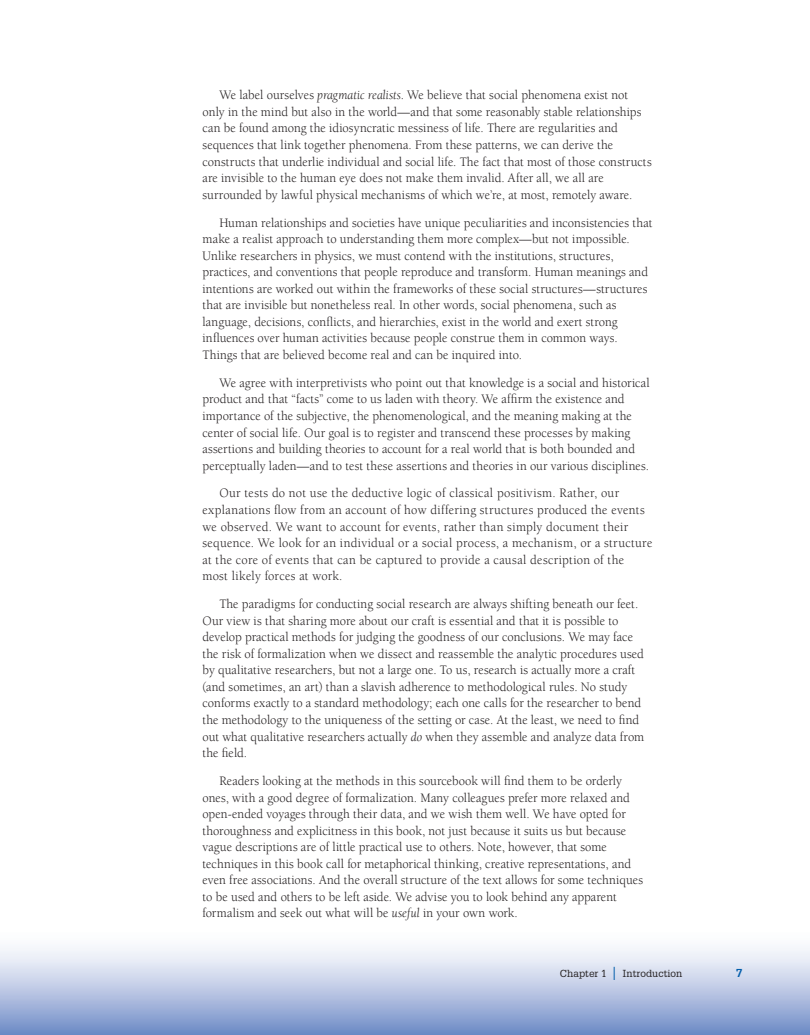
<style>
.page{position:relative;width:810px;height:1035px;background:#fff}
.page>*{position:absolute;margin:0;border:0;box-sizing:border-box;transform-origin:0 0}
.Body_Text_Indent{font:13.25px/16.5px "Berkeley Std";letter-spacing:.005em;color:#231f20;scale:.95 1}
.Body_Text_Indent-2{font:13.25px/16.5px "Berkeley Std";letter-spacing:.025em;color:#231f20;scale:.95 1}
.t1{font:700 11.25px "Glypha LT Std";color:#015dab}
.t2{font:10px "Glypha LT Std";letter-spacing:.01em;color:#231f20}
.s1{font-style:italic}
.s2{font-size:18px;color:#015dab}
</style>
<div class="page">
<div style="left:0;top:928px;width:810px;height:107px;background:linear-gradient(to bottom,#fff,#7791c9)"></div>
<p class="Body_Text_Indent" style="left:202px;top:87px;width:474px;text-indent:17px">We label ourselves <span class="s1">pragmatic realists</span>. We believe that social phenomena exist not only in the mind but also in the world—and that some reasonably stable relationships can be found among the idiosyncratic messiness of life. There are regularities and sequences that link together phenomena. From these patterns, we can derive the constructs that underlie individual and social life. The fact that most of those constructs are invisible to the human eye does not make them invalid. After all, we all are surrounded by lawful physical mechanisms of which we’re, at most, remotely aware.</p>
<p class="Body_Text_Indent" style="left:202px;top:214px;width:475px;text-indent:17px">Human relationships and societies have unique peculiarities and inconsistencies that make a realist approach to understanding them more complex—but not impossible.<br>Unlike researchers in physics, we must contend with the institutions, structures, practices, and conventions that people reproduce and transform. Human meanings and intentions are worked out within the frameworks of these social structures—structures that are invisible but nonetheless real. In other words, social phenomena, such as language, decisions, conflicts, and hierarchies, exist in the world and exert strong influences over human activities because people construe them in common ways.<br>Things that are believed become real and can be inquired into.</p>
<p class="Body_Text_Indent" style="left:202px;top:375px;width:472px;text-indent:17px">We agree with interpretivists who point out that knowledge is a social and historical product and that “facts” come to us laden with theory. We affirm the existence and importance of the subjective, the phenomenological, and the meaning making at the center of social life. Our goal is to register and transcend these processes by making assertions and building theories to account for a real world that is both bounded and perceptually laden—and to test these assertions and theories in our various disciplines.</p>
<p class="Body_Text_Indent-2" style="left:202px;top:485px;width:475px;text-indent:17px">Our tests do not use the deductive logic of classical positivism. Rather, our explanations flow from an account of how differing structures produced the events we observed. We want to account for events, rather than simply document their sequence. We look for an individual or a social process, a mechanism, or a structure at the core of events that can be captured to provide a causal description of the most likely forces at work.</p>
<p class="Body_Text_Indent" style="left:202px;top:596px;width:467px;text-indent:17px">The paradigms for conducting social research are always shifting beneath our feet.<br>Our view is that sharing more about our craft is essential and that it is possible to develop practical methods for judging the goodness of our conclusions. We may face the risk of formalization when we dissect and reassemble the analytic procedures used by qualitative researchers, but not a large one. To us, research is actually more a craft (and sometimes, an art) than a slavish adherence to methodological rules. No study conforms exactly to a standard methodology; each one calls for the researcher to bend the methodology to the uniqueness of the setting or case. At the least, we need to find out what qualitative researchers actually <span class="s1">do</span> when they assemble and analyze data from the field.</p>
<p class="Body_Text_Indent" style="left:202px;top:773px;width:465px;text-indent:17px">Readers looking at the methods in this sourcebook will find them to be orderly ones, with a good degree of formalization. Many colleagues prefer more relaxed and open-ended voyages through their data, and we wish them well. We have opted for thoroughness and explicitness in this book, not just because it suits us but because vague descriptions are of little practical use to others. Note, however, that some techniques in this book call for metaphorical thinking, creative representations, and even free associations. And the overall structure of the text allows for some techniques to be used and others to be left aside. We advise you to look behind any apparent formalism and seek out what will be <span class="s1">useful</span> in your own work.</p>
<p class="t2" style="left:560px;top:967px;width:124px">Chapter 1 <span class="s2">|</span> Introduction</p>
<p class="t1" style="left:736px;top:966px;width:8px">7</p>
</div>
